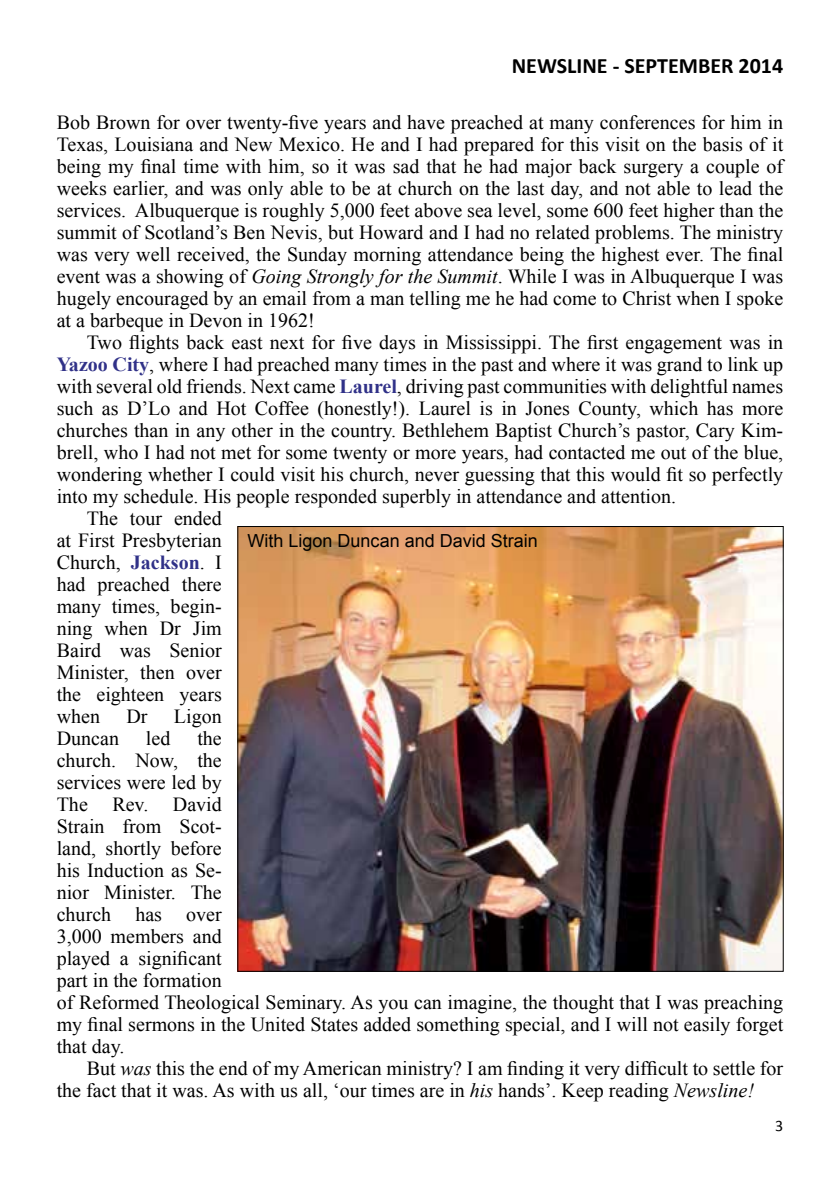
<style>
.page{position:relative;width:840px;height:1191px;background:#fff}
.page>*{position:absolute;margin:0;border:0;box-sizing:border-box;transform-origin:0 0}
.t1{font:700 22px "Calibri";color:#000}
.t2{font:20px/22px "Times New Roman";color:#000}
.t3{font:18px "Arial";color:#000}
.t4{font:16px "Calibri";color:#000}
.s1{font-style:italic}
.s2{font-weight:700;color:#303188}
</style>
<div class="page">
<img style="left:239px;top:528px;width:542px;height:441px">
<p class="t1" style="left:511px;top:52px;width:273px">NEWSLINE - SEPTEMBER 2014</p>
<p class="t2" style="left:57px;top:110px;width:727px;text-align:justify">Bob Brown for over twenty-five years and have preached at many conferences for him in Texas, Louisiana and New Mexico. He and I had prepared for this visit on the basis of it being my final time with him, so it was sad that he had major back surgery a couple of weeks earlier, and was only able to be at church on the last day, and not able to lead the services. Albuquerque is roughly 5,000 feet above sea level, some 600 feet higher than the summit of Scotland’s Ben Nevis, but Howard and I had no related problems. The ministry was very well received, the Sunday morning attendance being the highest ever. The final event was a showing of <span class="s1">Going Strongly for the Summit</span>. While I was in Albuquerque I was hugely encouraged by an email from a man telling me he had come to Christ when I spoke at a barbeque in Devon in 1962!</p>
<p class="t2" style="left:87px;top:330px;width:697px">Two flights back east next for five days in Mississippi. The first engagement was in</p>
<p class="t2" style="left:57px;top:352px;width:727px"><span class="s2">Yazoo City</span>, where I had preached many times in the past and where it was grand to link up</p>
<p class="t2" style="left:57px;top:374px;width:727px">with several old friends. Next came <span class="s2">Laurel</span>, driving past communities with delightful names</p>
<p class="t2" style="left:57px;top:396px;width:727px">such as D’Lo and Hot Coffee (honestly!). Laurel is in Jones County, which has more</p>
<p class="t2" style="left:57px;top:418px;width:727px">churches than in any other in the country. Bethlehem Baptist Church’s pastor, Cary Kim-</p>
<p class="t2" style="left:57px;top:440px;width:727px">brell, who I had not met for some twenty or more years, had contacted me out of the blue,</p>
<p class="t2" style="left:57px;top:462px;width:727px">wondering whether I could visit his church, never guessing that this would fit so perfectly</p>
<p class="t2" style="left:57px;top:484px;width:620px">into my schedule. His people responded superbly in attendance and attention.</p>
<p class="t2" style="left:87px;top:506px;width:136px">The tour ended</p>
<p class="t2" style="left:57px;top:528px;width:166px">at First Presbyterian</p>
<p class="t2" style="left:57px;top:550px;width:166px">Church, <span class="s2">Jackson</span>. I</p>
<p class="t2" style="left:57px;top:572px;width:166px">had preached there</p>
<p class="t2" style="left:57px;top:594px;width:166px">many times, begin-</p>
<p class="t2" style="left:57px;top:616px;width:166px">ning when Dr Jim</p>
<p class="t2" style="left:57px;top:638px;width:166px">Baird was Senior</p>
<p class="t2" style="left:57px;top:660px;width:166px">Minister, then over</p>
<p class="t2" style="left:57px;top:682px;width:166px">the eighteen years</p>
<p class="t2" style="left:57px;top:704px;width:45px">when</p>
<p class="t2" style="left:126px;top:704px;width:23px">Dr</p>
<p class="t2" style="left:174px;top:704px;width:49px">Ligon</p>
<p class="t2" style="left:57px;top:726px;width:64px">Duncan</p>
<p class="t2" style="left:146px;top:726px;width:26px">led</p>
<p class="t3" style="left:247px;top:528px;width:292px">With Ligon Duncan and David Strain</p>
<p class="t2" style="left:57px;top:726px;width:727px;text-indent:140px">the<br>church. Now, the<br>services were led by<br>The Rev. David<br>Strain from Scot-<br>land, shortly before<br>his Induction as Se-<br>nior Minister. The<br>church has over<br>3,000 members and<br>played a significant<br>part in the formation<br>of Reformed Theological Seminary. As you can imagine, the thought that I was preaching my final sermons in the United States added something special, and I will not easily forget that day.</p>
<p class="t2" style="left:57px;top:1056px;width:727px;text-indent:30px">But <span class="s1">was</span> this the end of my American ministry? I am finding it very difficult to settle for the fact that it was. As with us all, ‘our times are in <span class="s1">his</span> hands’. Keep reading <span class="s1">Newsline!</span></p>
<p class="t4" style="left:774px;top:1115px;width:10px">3</p>
</div>
